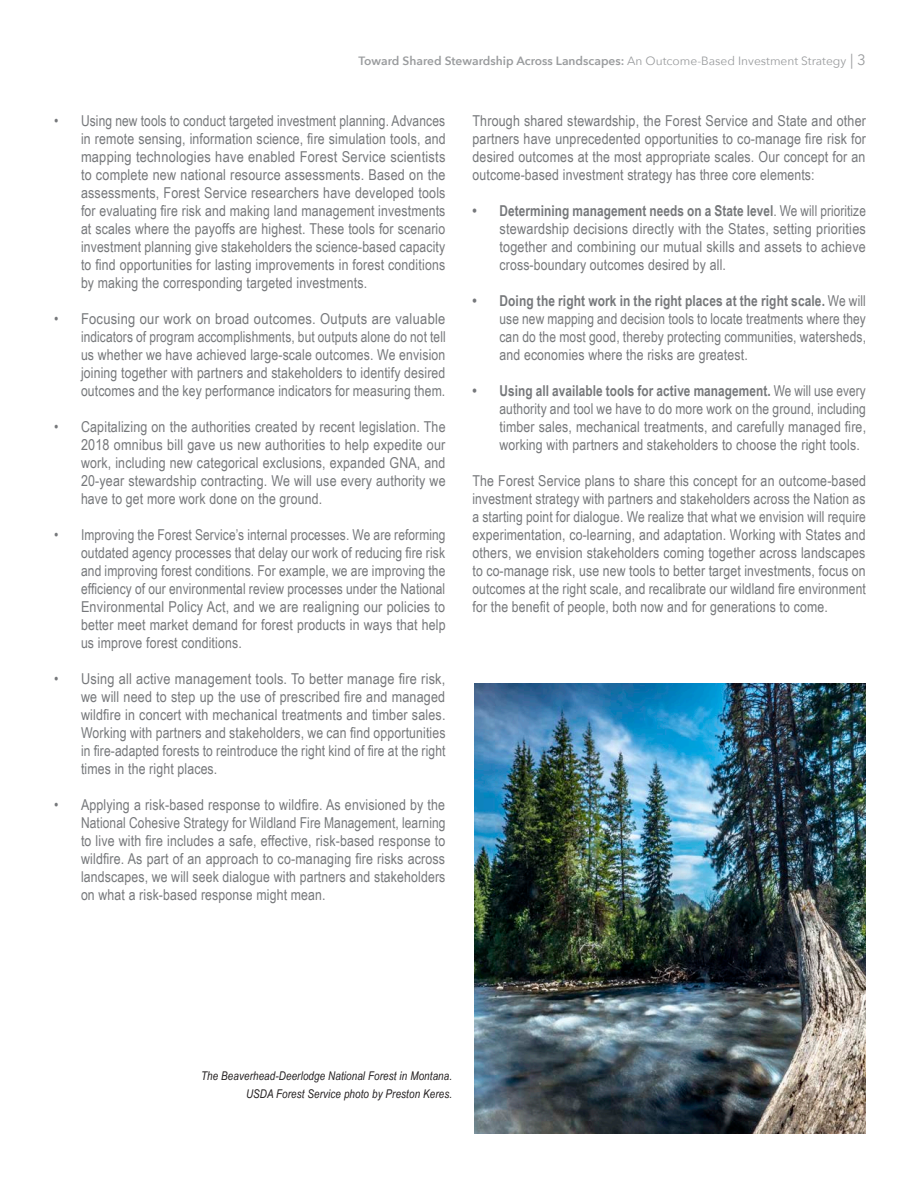
<style>
.page{position:relative;width:918px;height:1188px;background:#fff}
.page>*{position:absolute;margin:0;border:0;box-sizing:border-box;transform-origin:0 0}
.t1{font:15px/18px "Arial Narrow";letter-spacing:.01em;color:#76787b;text-align:justify}
.t2{font:15px/18px "Arial Narrow";letter-spacing:.01em;color:#76787b;text-align:justify;scale:.96 1}
.t3{font:italic 12px/18px "Arial Narrow";letter-spacing:.01em;color:#231f20;text-align:right}
.Header_Master_page{font:600 12px "Avenir Next";color:#9a9c9e}
.s1{font-weight:400}
.s2{font-weight:400;font-size:15px}
.s3{font-weight:700}
</style>
<div class="page">
<img style="left:474px;top:684px;width:392px;height:450px">
<p class="Header_Master_page" style="left:359px;top:51px;width:509px">Toward Shared Stewardship Across Landscapes: <span class="s1">An Outcome-Based Investment Strategy</span> <span class="s2">| 3</span></p>
<p class="t1" style="left:81px;top:111px;width:366px;text-indent:-27px">• Using new tools to conduct targeted investment planning. Advances in remote sensing, information science, fire simulation tools, and mapping technologies have enabled Forest Service scientists to complete new national resource assessments. Based on the assessments, Forest Service researchers have developed tools for evaluating fire risk and making land management investments at scales where the payoffs are highest. These tools for scenario investment planning give stakeholders the science-based capacity to find opportunities for lasting improvements in forest conditions by making the corresponding targeted investments.</p>
<p class="t1" style="left:81px;top:309px;width:366px;text-indent:-27px">• Focusing our work on broad outcomes. Outputs are valuable indicators of program accomplishments, but outputs alone do not tell us whether we have achieved large-scale outcomes. We envision joining together with partners and stakeholders to identify desired outcomes and the key performance indicators for measuring them.</p>
<p class="t1" style="left:81px;top:417px;width:366px;text-indent:-27px">• Capitalizing on the authorities created by recent legislation. The 2018 omnibus bill gave us new authorities to help expedite our work, including new categorical exclusions, expanded GNA, and 20-year stewardship contracting. We will use every authority we have to get more work done on the ground.</p>
<p class="t1" style="left:81px;top:525px;width:366px;text-indent:-27px">• Improving the Forest Service’s internal processes. We are reforming outdated agency processes that delay our work of reducing fire risk and improving forest conditions. For example, we are improving the efficiency of our environmental review processes under the National Environmental Policy Act, and we are realigning our policies to better meet market demand for forest products in ways that help us improve forest conditions.</p>
<p class="t1" style="left:81px;top:669px;width:366px;text-indent:-27px">• Using all active management tools. To better manage fire risk, we will need to step up the use of prescribed fire and managed wildfire in concert with mechanical treatments and timber sales.<br>Working with partners and stakeholders, we can find opportunities in fire-adapted forests to reintroduce the right kind of fire at the right times in the right places.</p>
<p class="t1" style="left:81px;top:795px;width:366px;text-indent:-27px">• Applying a risk-based response to wildfire. As envisioned by the National Cohesive Strategy for Wildland Fire Management, learning to live with fire includes a safe, effective, risk-based response to wildfire. As part of an approach to co-managing fire risks across landscapes, we will seek dialogue with partners and stakeholders on what a risk-based response might mean.</p>
<p class="t1" style="left:472px;top:111px;width:395px">Through shared stewardship, the Forest Service and State and other partners have unprecedented opportunities to co-manage fire risk for desired outcomes at the most appropriate scales. Our concept for an outcome-based investment strategy has three core elements:</p>
<p class="t2" style="left:500px;top:201px;width:383px;text-indent:-27px"><span class="s3">• Determining management needs on a State level</span>. We will prioritize stewardship decisions directly with the States, setting priorities together and combining our mutual skills and assets to achieve cross-boundary outcomes desired by all.</p>
<p class="t1" style="left:500px;top:291px;width:368px;text-indent:-27px"><span class="s3">• Doing the right work in the right places at the right scale.</span> We will use new mapping and decision tools to locate treatments where they can do the most good, thereby protecting communities, watersheds, and economies where the risks are greatest.</p>
<p class="t2" style="left:500px;top:381px;width:383px;text-indent:-27px"><span class="s3">• Using all available tools for active management.</span> We will use every authority and tool we have to do more work on the ground, including timber sales, mechanical treatments, and carefully managed fire, working with partners and stakeholders to choose the right tools.</p>
<p class="t1" style="left:472px;top:471px;width:395px">The Forest Service plans to share this concept for an outcome-based investment strategy with partners and stakeholders across the Nation as a starting point for dialogue. We realize that what we envision will require experimentation, co-learning, and adaptation. Working with States and others, we envision stakeholders coming together across landscapes to co-manage risk, use new tools to better target investments, focus on outcomes at the right scale, and recalibrate our wildland fire environment for the benefit of people, both now and for generations to come.</p>
<p class="t3" style="left:201px;top:1067px;width:253px">The Beaverhead-Deerlodge National Forest in Montana.<br>USDA Forest Service photo by Preston Keres.</p>
</div>
